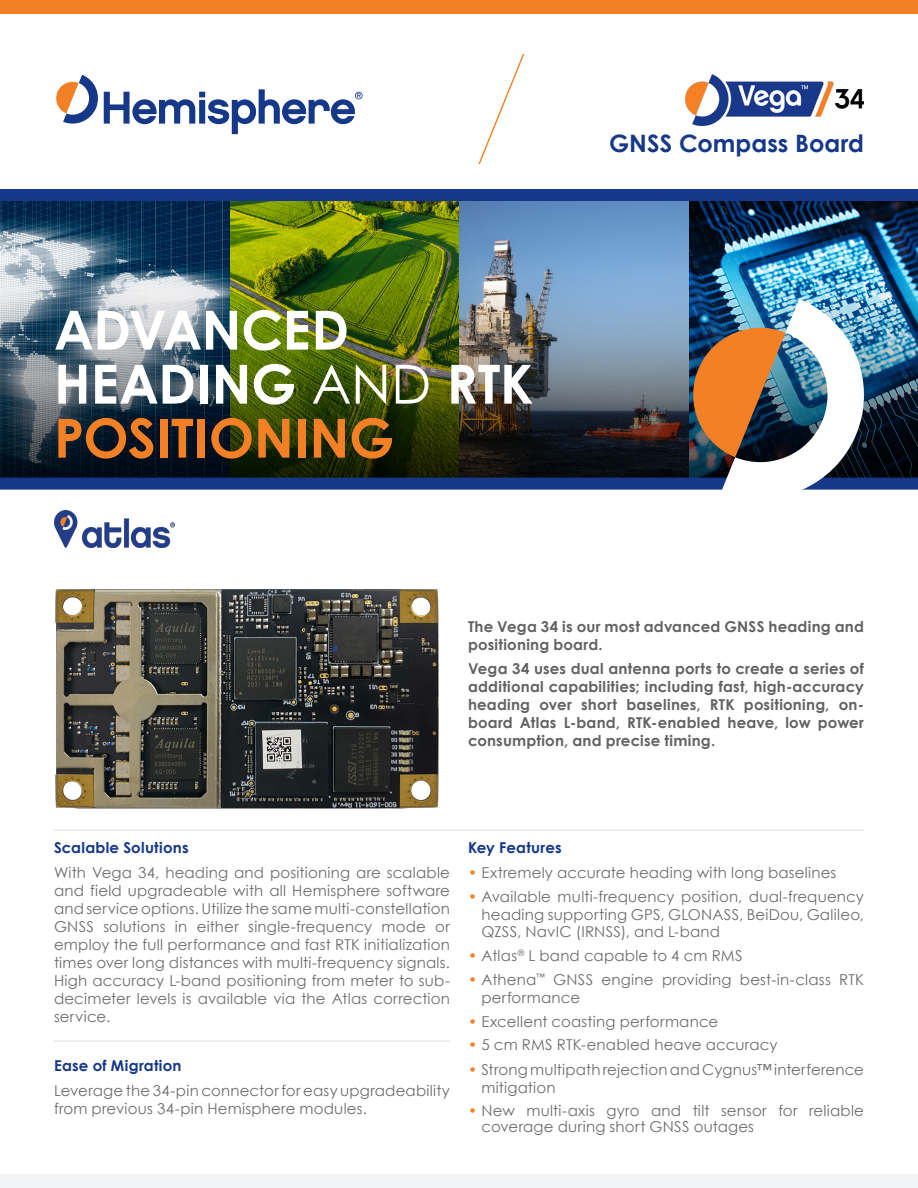
<style>
.page{position:relative;width:918px;height:1188px;background:#fff}
.page>*{position:absolute;margin:0;border:0;box-sizing:border-box;transform-origin:0 0}
.t1{font:700 54px "Century Gothic";letter-spacing:-.005em;color:#fff}
.t2{font:700 54px "Century Gothic";color:#f48026}
.t3{font:700 24px "Century Gothic";color:#153889}
.t4{font:15px/18px "Century Gothic";letter-spacing:.015em;color:#6c6d70}
.t5{font:700 15px/18px "Century Gothic";letter-spacing:.01em;color:#636366}
.t6{font:700 15px "Century Gothic";letter-spacing:.015em;color:#153889}
.s1{font-weight:400}
.s2{color:#f48026}
</style>
<div class="page">
<hr style="left:54px;top:1041px;width:396px;height:1px;background:#e6e7e9">
<hr style="left:54px;top:829px;width:810px;height:2px;background:#e6e7e9">
<img style="left:54px;top:511px;width:120px;height:36px">
<img style="left:688px;top:201px;width:230px;height:72px">
<svg style="left:459px;top:201px;width:229px;height:72px;background:#6996c5"></svg>
<svg style="left:230px;top:201px;width:229px;height:72px;background:#698308"></svg>
<svg style="left:0;top:201px;width:230px;height:72px;background:#2e516f"></svg>
<img style="left:0;top:273px;width:918px;height:205px">
<div style="left:0;top:478px;width:918px;height:12px;background:#153889"></div>
<div style="left:0;top:189px;width:918px;height:12px;background:#153889"></div>
<img style="left:684px;top:299px;width:194px;height:191px">
<svg style="left:478px;top:54px;width:47px;height:110px"></svg>
<img style="left:686px;top:75px;width:178px;height:50px">
<div style="left:0;top:1174px;width:918px;height:14px;background:#f2f3f4"></div>
<div style="left:0;top:0;width:918px;height:14px;background:#f48026"></div>
<svg style="left:56px;top:75px;width:307px;height:59px"></svg>
<img style="left:56px;top:589px;width:383px;height:220px">
<p class="t1" style="left:54px;top:296px;width:297px">ADVANCED</p>
<p class="t1" style="left:54px;top:350px;width:481px">HEADING <span class="s1">AND</span> RTK</p>
<p class="t2" style="left:54px;top:404px;width:342px">POSITIONING</p>
<p class="t3" style="left:609px;top:128px;width:256px">GNSS Compass Board</p>
<p class="t5" style="left:468px;top:617px;width:398px">The Vega 34 is our most advanced GNSS heading and positioning board.</p>
<p class="t5" style="left:468px;top:660px;width:398px;text-align:justify">Vega 34 uses dual antenna ports to create a series of additional capabilities; including fast, high-accuracy heading over short baselines, RTK positioning, on&shy;board Atlas L-band, RTK-enabled heave, low power consumption, and precise timing.</p>
<p class="t6" style="left:54px;top:838px;width:136px">Scalable Solutions</p>
<p class="t4" style="left:54px;top:863px;width:398px;text-align:justify">With Vega 34, heading and positioning are scalable and field upgradeable with all Hemisphere software and service options. Utilize the same multi-constellation GNSS solutions in either single-frequency mode or employ the full performance and fast RTK initialization times over long distances with multi-frequency signals.<br>High accuracy L-band positioning from meter to sub&shy;decimeter levels is available via the Atlas correction service.</p>
<p class="t6" style="left:54px;top:1057px;width:129px">Ease of Migration</p>
<p class="t4" style="left:54px;top:1082px;width:398px">Leverage the 34-pin connector for easy upgradeability from previous 34-pin Hemisphere modules.</p>
<p class="t6" style="left:468px;top:838px;width:95px">Key Features</p>
<p class="t4" style="left:468px;top:863px;width:370px"><span class="s2">•</span> Extremely accurate heading with long baselines</p>
<p class="t4" style="left:482px;top:888px;width:384px;text-align:justify;text-indent:-14px"><span class="s2">•</span> Available multi-frequency position, dual-frequency heading supporting GPS, GLONASS, BeiDou, Galileo, QZSS, NavIC (IRNSS), and L-band</p>
<p class="t4" style="left:468px;top:946px;width:276px"><span class="s2">•</span> Atlas<sup>®</sup> L band capable to 4 cm RMS</p>
<p class="t4" style="left:482px;top:971px;width:384px;text-indent:-14px"><span class="s2">•</span> Athena<sup>™</sup> GNSS engine providing best-in-class RTK performance</p>
<p class="t4" style="left:468px;top:1012px;width:252px"><span class="s2">•</span> Excellent coasting performance</p>
<p class="t4" style="left:468px;top:1035px;width:311px"><span class="s2">•</span> 5 cm RMS RTK-enabled heave accuracy</p>
<p class="t4" style="left:482px;top:1060px;width:384px;text-indent:-14px"><span class="s2">•</span> Strong multipath rejection and Cygnus™ interference mitigation</p>
<p class="t4" style="left:482px;top:1102px;width:384px;line-height:16.5px;text-indent:-14px"><span class="s2">•</span> New multi-axis gyro and tilt sensor for reliable coverage during short GNSS outages</p>
</div>
